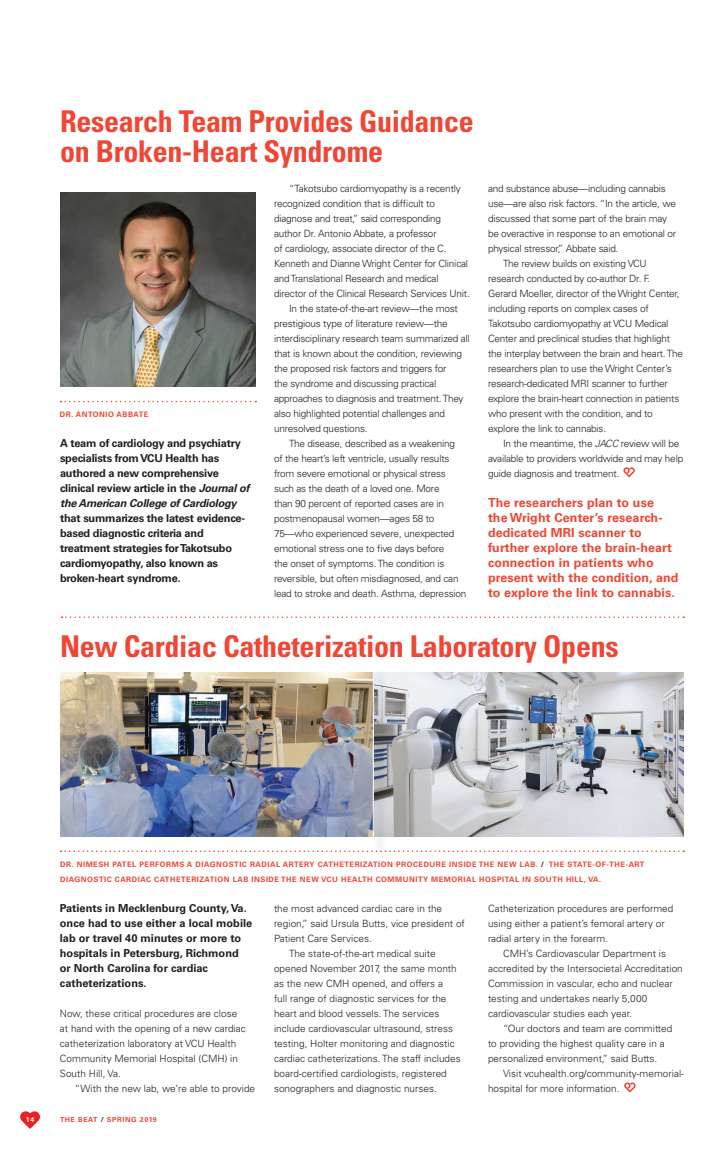
<style>
.page{position:relative;width:720px;height:1152px;background:#fff}
.page>*{position:absolute;margin:0;border:0;box-sizing:border-box;transform-origin:0 0}
.t1{font:700 condensed 30px/30px "Univers";letter-spacing:-.01em;color:#ef4635}
.t2{font:700 12.5px/15px "Univers";letter-spacing:.01em;color:#ef4635}
.t3{font:700 11px/15px "Univers";letter-spacing:-.02em;color:#231f20}
.t4{font:700 11px/15px "Univers";color:#231f20}
.t5{font:300 10px "Univers";letter-spacing:-.02em;color:#231f20}
.t6{font:300 10px/15px "Univers";color:#231f20}
.t7{font:700 7.5px/15px "Univers";letter-spacing:.07em;color:#ef4635}
.t8{font:700 7px "Univers";letter-spacing:.09em;color:#ef4635}
.t9{font:700 7px "Univers";color:#fff}
.s1{font-style:italic}
.s2{color:#231f20}
</style>
<div class="page">
<svg style="left:20px;top:1111px;width:20px;height:18px"></svg>
<svg style="left:624px;top:1082px;width:12px;height:11px"></svg>
<img style="left:60px;top:192px;width:196px;height:195px">
<svg style="left:61px;top:401px;width:195px;height:1px"></svg>
<svg style="left:61px;top:616px;width:623px;height:2px"></svg>
<img style="left:386px;top:672px;width:298px;height:165px">
<img style="left:61px;top:672px;width:312px;height:165px">
<img style="left:374px;top:672px;width:12px;height:171px">
<svg style="left:61px;top:850px;width:623px;height:2px"></svg>
<svg style="left:623px;top:467px;width:12px;height:10px"></svg>
<h1 class="t1" style="left:60px;top:106px;width:415px">Research Team Provides Guidance on Broken-Heart Syndrome</h1>
<p class="t7" style="left:60px;top:407px;width:90px">DR. ANTONIO ABBATE</p>
<p class="t3" style="left:60px;top:436px;width:191px">A team of cardiology and psychiatry specialists from VCU Health has authored a new comprehensive clinical review article in the <span class="s1">Journal of the American College of Cardiology</span></p>
<p class="t3" style="left:60px;top:511px;width:187px">that summarizes the latest evidence&shy;based diagnostic criteria and treatment strategies for Takotsubo cardiomyopathy, also known as broken-heart syndrome.</p>
<p class="t5" style="left:289px;top:182px;width:173px">“Takotsubo cardiomyopathy is a recently</p>
<p class="t5" style="left:274px;top:197px;width:162px">recognized condition that is difficult to</p>
<p class="t5" style="left:274px;top:212px;width:169px">diagnose and treat,” said corresponding</p>
<p class="t5" style="left:274px;top:227px;width:164px">author Dr. Antonio Abbate, a professor</p>
<p class="t5" style="left:274px;top:242px;width:174px">of cardiology, associate director of the C.</p>
<p class="t5" style="left:274px;top:257px;width:196px">Kenneth and Dianne Wright Center for Clinical</p>
<p class="t5" style="left:274px;top:272px;width:166px">and Translational Research and medical</p>
<p class="t5" style="left:274px;top:287px;width:197px">director of the Clinical Research Services Unit.</p>
<p class="t5" style="left:289px;top:302px;width:170px">In the state-of-the-art review—the most</p>
<p class="t5" style="left:274px;top:317px;width:175px">prestigious type of literature review—the</p>
<p class="t5" style="left:274px;top:332px;width:197px">interdisciplinary research team summarized all</p>
<p class="t5" style="left:274px;top:347px;width:190px">that is known about the condition, reviewing</p>
<p class="t5" style="left:274px;top:362px;width:174px">the proposed risk factors and triggers for</p>
<p class="t5" style="left:274px;top:377px;width:164px">the syndrome and discussing practical</p>
<p class="t5" style="left:274px;top:392px;width:191px">approaches to diagnosis and treatment. They</p>
<p class="t5" style="left:274px;top:407px;width:173px">also highlighted potential challenges and</p>
<p class="t5" style="left:274px;top:422px;width:95px">unresolved questions.</p>
<p class="t5" style="left:289px;top:437px;width:168px">The disease, described as a weakening</p>
<p class="t5" style="left:274px;top:452px;width:177px">of the heart’s left ventricle, usually results</p>
<p class="t5" style="left:274px;top:467px;width:173px">from severe emotional or physical stress</p>
<p class="t5" style="left:274px;top:482px;width:167px">such as the death of a loved one. More</p>
<p class="t5" style="left:274px;top:497px;width:172px">than 90 percent of reported cases are in</p>
<p class="t5" style="left:274px;top:512px;width:162px">postmenopausal women—ages 58 to</p>
<p class="t5" style="left:274px;top:527px;width:182px">75—who experienced severe, unexpected</p>
<p class="t5" style="left:274px;top:542px;width:172px">emotional stress one to five days before</p>
<p class="t5" style="left:274px;top:557px;width:172px">the onset of symptoms. The condition is</p>
<p class="t5" style="left:274px;top:572px;width:186px">reversible, but often misdiagnosed, and can</p>
<p class="t5" style="left:274px;top:587px;width:194px">lead to stroke and death. Asthma, depression</p>
<p class="t5" style="left:488px;top:182px;width:179px">and substance abuse—including cannabis</p>
<p class="t5" style="left:488px;top:197px;width:189px">use—are also risk factors. “In the article, we</p>
<p class="t5" style="left:488px;top:212px;width:181px">discussed that some part of the brain may</p>
<p class="t5" style="left:488px;top:227px;width:190px">be overactive in response to an emotional or</p>
<p class="t5" style="left:488px;top:242px;width:132px">physical stressor,” Abbate said.</p>
<p class="t5" style="left:503px;top:257px;width:145px">The review builds on existing VCU</p>
<p class="t5" style="left:488px;top:272px;width:163px">research conducted by co-author Dr. F.</p>
<p class="t5" style="left:488px;top:287px;width:193px">Gerard Moeller, director of the Wright Center,</p>
<p class="t5" style="left:488px;top:302px;width:162px">including reports on complex cases of</p>
<p class="t5" style="left:488px;top:317px;width:182px">Takotsubo cardiomyopathy at VCU Medical</p>
<p class="t5" style="left:488px;top:332px;width:184px">Center and preclinical studies that highlight</p>
<p class="t5" style="left:488px;top:347px;width:197px">the interplay between the brain and heart. The</p>
<p class="t5" style="left:488px;top:362px;width:185px">researchers plan to use the Wright Center’s</p>
<p class="t5" style="left:488px;top:377px;width:181px">research-dedicated MRI scanner to further</p>
<p class="t5" style="left:488px;top:392px;width:193px">explore the brain-heart connection in patients</p>
<p class="t5" style="left:488px;top:407px;width:166px">who present with the condition, and to</p>
<p class="t5" style="left:488px;top:422px;width:120px">explore the link to cannabis.</p>
<p class="t5" style="left:503px;top:437px;width:178px">In the meantime, the <span class="s1">JACC</span> review will be</p>
<p class="t5" style="left:488px;top:452px;width:197px">available to providers worldwide and may help</p>
<p class="t5" style="left:488px;top:467px;width:133px">guide diagnosis and treatment.</p>
<p class="t2" style="left:488px;top:495px;width:192px">The researchers plan to use<br>the Wright Center’s research&shy;dedicated MRI scanner to further explore the brain-heart connection in patients who present with the condition, and to explore the link to cannabis.</p>
<h1 class="t1" style="left:60px;top:631px;width:560px">New Cardiac Catheterization Laboratory Opens</h1>
<p class="t7" style="left:60px;top:857px;width:586px">DR. NIMESH PATEL PERFORMS A DIAGNOSTIC RADIAL ARTERY CATHETERIZATION PROCEDURE INSIDE THE NEW LAB. <span class="s2">/</span> THE STATE-OF-THE-ART<br>DIAGNOSTIC CARDIAC CATHETERIZATION LAB INSIDE THE NEW VCU HEALTH COMMUNITY MEMORIAL HOSPITAL IN SOUTH HILL, VA.</p>
<p class="t6" style="left:488px;top:901px;width:187px">Catheterization procedures are performed using either a patient’s femoral artery or radial artery in the forearm.</p>
<p class="t6" style="left:488px;top:946px;width:196px;text-indent:15px">CMH’s Cardiovascular Department is accredited by the Intersocietal Accreditation Commission in vascular, echo and nuclear testing and undertakes nearly 5,000 cardiovascular studies each year.</p>
<p class="t6" style="left:488px;top:1021px;width:186px;text-indent:15px">“Our doctors and team are committed to providing the highest quality care in a personalized environment,” said Butts.</p>
<p class="t6" style="left:488px;top:1066px;width:198px;text-indent:15px">Visit vcuhealth.org/community-memorial&shy;hospital for more information.</p>
<p class="t4" style="left:60px;top:901px;width:194px">Patients in Mecklenburg County, Va. once had to use either a local mobile lab or travel 40 minutes or more to hospitals in Petersburg, Richmond or North Carolina for cardiac catheterizations.</p>
<p class="t6" style="left:60px;top:1006px;width:187px">Now, these critical procedures are close at hand with the opening of a new cardiac catheterization laboratory at VCU Health Community Memorial Hospital (CMH) in South Hill, Va.</p>
<p class="t6" style="left:75px;top:1081px;width:182px">“With the new lab, we’re able to provide</p>
<p class="t6" style="left:274px;top:901px;width:170px">the most advanced cardiac care in the</p>
<p class="t6" style="left:274px;top:916px;width:192px">region,” said Ursula Butts, vice president of</p>
<p class="t6" style="left:274px;top:931px;width:99px">Patient Care Services.</p>
<p class="t6" style="left:289px;top:946px;width:148px">The state-of-the-art medical suite</p>
<p class="t6" style="left:274px;top:961px;width:184px">opened November 2017, the same month</p>
<p class="t6" style="left:274px;top:976px;width:171px">as the new CMH opened, and offers a</p>
<p class="t6" style="left:274px;top:991px;width:174px">full range of diagnostic services for the</p>
<p class="t6" style="left:274px;top:1006px;width:167px">heart and blood vessels. The services</p>
<p class="t6" style="left:274px;top:1021px;width:181px">include cardiovascular ultrasound, stress</p>
<p class="t6" style="left:274px;top:1036px;width:182px">testing, Holter monitoring and diagnostic</p>
<p class="t6" style="left:274px;top:1051px;width:188px">cardiac catheterizations. The staff includes</p>
<p class="t6" style="left:274px;top:1066px;width:174px">board-certified cardiologists, registered</p>
<p class="t6" style="left:274px;top:1081px;width:164px">sonographers and diagnostic nurses.</p>
<p class="t9" style="left:26px;top:1115px;width:10px">14</p>
<p class="t8" style="left:60px;top:1115px;width:98px">THE BEAT <span class="s2">/</span> SPRING 2019</p>
</div>
